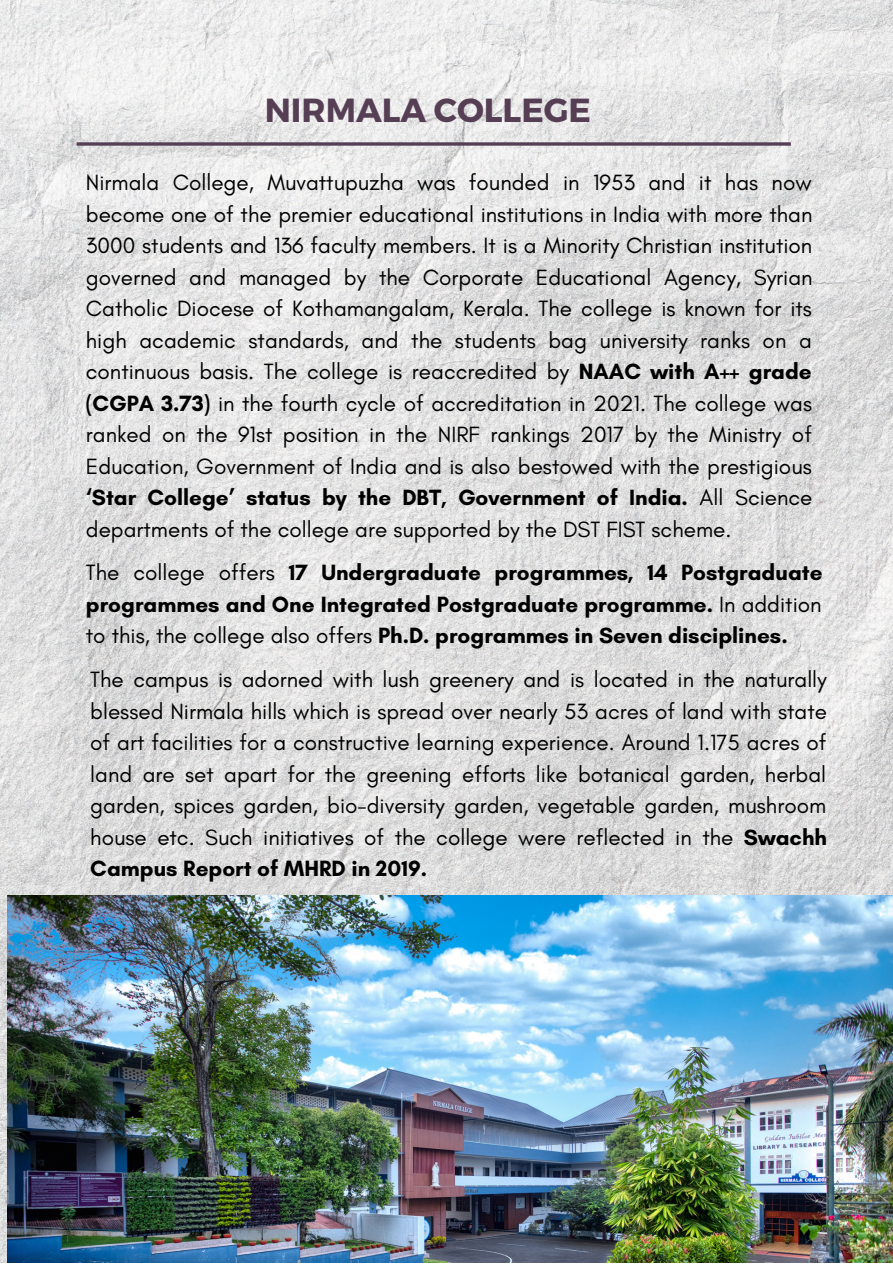
<style>
.page{position:relative;width:893px;height:1264px;background:#fff}
.page>*{position:absolute;margin:0;border:0;box-sizing:border-box;transform-origin:0 0}
.t1{font:700 33.3px "Montserrat";color:#563f54}
.t2{font:22.5px/31.5px "Glacial Indifference";color:#000;text-align:justify}
.t3{font:700 22.5px/31.5px "Glacial Indifference";color:#000;text-align:justify}
.s1{font-weight:700}
.s2{font-weight:400}
</style>
<div class="page">
<img style="left:0;top:0;width:892px;height:1262px">
<svg style="left:77px;top:142px;width:713px;height:4px"></svg>
<img style="left:8px;top:895px;width:884px;height:367px">
<p class="t1" style="left:265px;top:89px;width:328px">NIRMALA COLLEGE</p>
<p class="t2" style="left:86px;top:166px;width:728px">Nirmala College, Muvattupuzha was founded in 1953 and it has now become one of the premier educational institutions in India with more than 3000 students and 136 faculty members. It is a Minority Christian institution governed and managed by the Corporate Educational Agency, Syrian Catholic Diocese of Kothamangalam, Kerala. The college is known for its high academic standards, and the students bag university ranks on a continuous basis. The college is reaccredited by <span class="s1">NAAC with A++ grade (CGPA 3.73)</span> in the fourth cycle of accreditation in 2021. The college was ranked on the 91st position in the NIRF rankings 2017 by the Ministry of Education, Government of India and is also bestowed with the prestigious <span class="s1">‘Star College’ status by the DBT, Government of India.</span> All Science departments of the college are supported by the DST FIST scheme.</p>
<p class="t3" style="left:86px;top:556px;width:738px"><span class="s2">The college offers</span> 17 Undergraduate programmes, 14 Postgraduate programmes and One Integrated Postgraduate programme. <span class="s2">In addition to this, the college also offers</span> Ph.D. programmes in Seven disciplines.</p>
<p class="t2" style="left:90px;top:663px;width:738px">The campus is adorned with lush greenery and is located in the naturally blessed Nirmala hills which is spread over nearly 53 acres of land with state of art facilities for a constructive learning experience. Around 1.175 acres of land are set apart for the greening efforts like botanical garden, herbal garden, spices garden, bio-diversity garden, vegetable garden, mushroom house etc. Such initiatives of the college were reflected in the <span class="s1">Swachh Campus Report of MHRD in 2019.</span></p>
</div>
